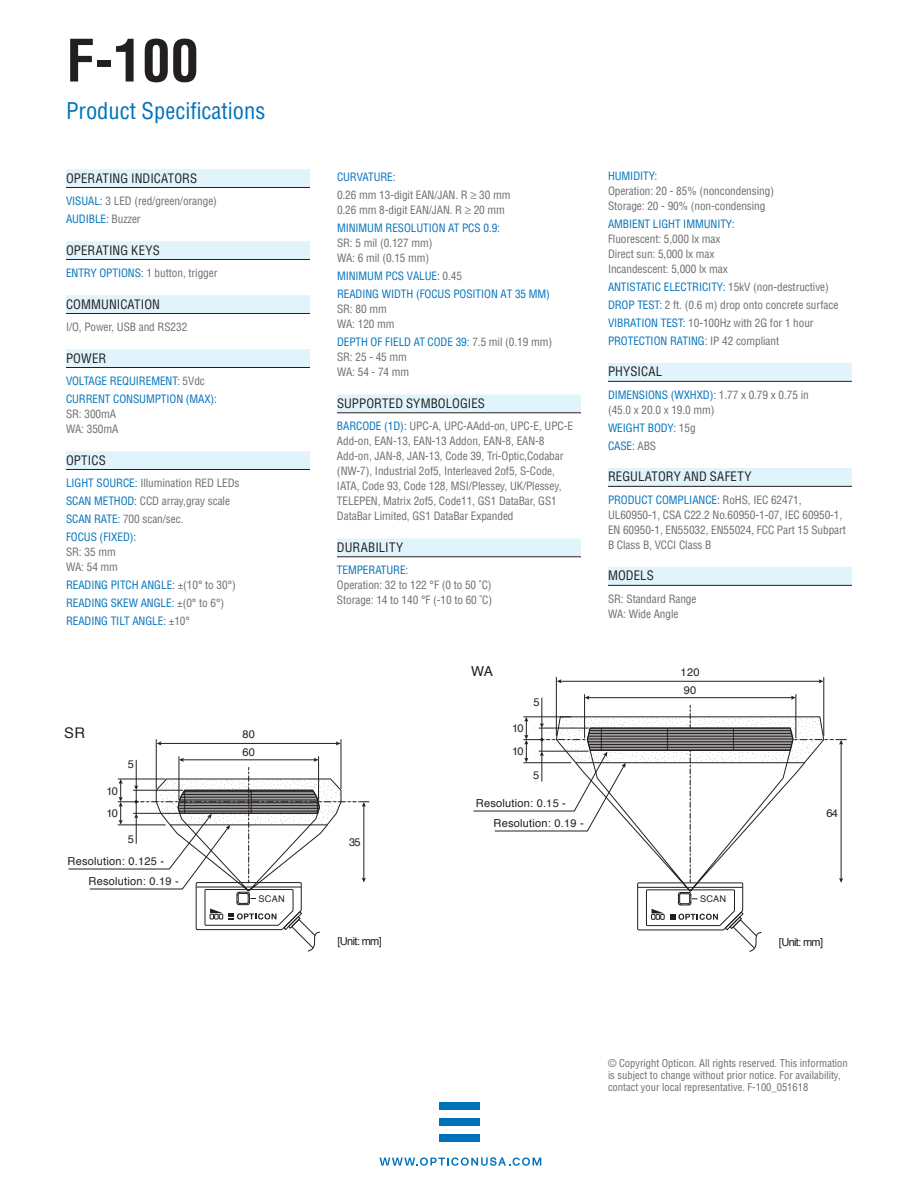
<style>
.page{position:relative;width:918px;height:1188px;background:#fff}
.page>*{position:absolute;margin:0;border:0;box-sizing:border-box;transform-origin:0 0}
.t1{font:700 condensed 57px "Helvetica";color:#231f20}
.t2{font:condensed 22.5px "Helvetica";color:#0072bc}
.t3{font:14.7px "Helvetica";color:#231f20}
.t4{font:13.8px "Helvetica";color:#231f20}
.Specs_subhead{font:condensed 12.75px "Helvetica";letter-spacing:.005em;color:#231f20}
.Specs{font:condensed 11.25px/15px "Helvetica";letter-spacing:-.005em;color:#6c6d70}
.Specs-2{font:condensed 11.25px/15px "Helvetica";letter-spacing:-.005em;color:#0072bc}
.Specs_subhead-2{font:condensed 11.25px/15px "Helvetica";letter-spacing:-.005em;color:#6c6d70}
.Specs_no_space_after{font:condensed 11.25px/15px "Helvetica";letter-spacing:-.005em;color:#6c6d70}
.Specs_subhead-3{font:condensed 11.25px/18px "Helvetica";letter-spacing:-.005em;color:#0072bc}
.Specs_no_space_after-2{font:condensed 11.25px "Helvetica";letter-spacing:-.005em;color:#0072bc}
.t5{font:10.95px/20.1px "Helvetica";letter-spacing:.02em;color:#231f20}
.Product_number{font:condensed 10.5px/12px "Helvetica";color:#6c6d70}
.t6{font:9.15px "Helvetica";letter-spacing:.02em;color:#231f20}
.s1{color:#0072bc}
.s2{color:#6c6d70}
</style>
<div class="page">
<hr style="left:179px;top:757px;width:1px;height:43px;background:#231f20">
<hr style="left:156px;top:740px;width:1px;height:48px;background:#231f20">
<hr style="left:341px;top:740px;width:1px;height:48px;background:#231f20">
<hr style="left:318px;top:757px;width:1px;height:43px;background:#231f20">
<hr style="left:160px;top:743px;width:177px;height:1px;background:#231f20">
<svg style="left:336px;top:741px;width:5px;height:4px"></svg>
<svg style="left:68px;top:758px;width:301px;height:194px"></svg>
<hr style="left:584px;top:695px;width:1px;height:43px;background:#231f20">
<hr style="left:556px;top:678px;width:1px;height:57px;background:#231f20">
<hr style="left:824px;top:678px;width:1px;height:57px;background:#231f20">
<hr style="left:796px;top:695px;width:1px;height:43px;background:#231f20">
<hr style="left:560px;top:681px;width:260px;height:1px;background:#231f20">
<svg style="left:557px;top:679px;width:5px;height:4px"></svg>
<svg style="left:819px;top:679px;width:5px;height:4px"></svg>
<svg style="left:473px;top:696px;width:373px;height:256px"></svg>
<div style="left:439px;top:1102px;width:41px;height:8px;background:#0072bc"></div>
<div style="left:439px;top:1118px;width:41px;height:8px;background:#0072bc"></div>
<div style="left:439px;top:1134px;width:41px;height:8px;background:#0072bc"></div>
<svg style="left:380px;top:1157px;width:161px;height:9px"></svg>
<div style="left:66px;top:169px;width:244px;height:18px;background:#e1f4fc"></div>
<hr style="left:66px;top:187px;width:244px;height:1px;background:#231f20">
<div style="left:66px;top:241px;width:244px;height:18px;background:#e1f4fc"></div>
<hr style="left:66px;top:259px;width:244px;height:1px;background:#231f20">
<div style="left:66px;top:295px;width:244px;height:18px;background:#e1f4fc"></div>
<hr style="left:66px;top:313px;width:244px;height:1px;background:#231f20">
<div style="left:66px;top:349px;width:244px;height:18px;background:#e1f4fc"></div>
<hr style="left:66px;top:367px;width:244px;height:1px;background:#231f20">
<div style="left:66px;top:451px;width:244px;height:18px;background:#e1f4fc"></div>
<hr style="left:66px;top:469px;width:244px;height:1px;background:#231f20">
<div style="left:337px;top:394px;width:244px;height:18px;background:#e1f4fc"></div>
<hr style="left:337px;top:412px;width:244px;height:1px;background:#231f20">
<div style="left:337px;top:538px;width:244px;height:18px;background:#e1f4fc"></div>
<hr style="left:337px;top:556px;width:244px;height:1px;background:#231f20">
<div style="left:608px;top:363px;width:244px;height:18px;background:#e1f4fc"></div>
<hr style="left:608px;top:381px;width:244px;height:1px;background:#231f20">
<div style="left:608px;top:468px;width:244px;height:18px;background:#e1f4fc"></div>
<hr style="left:608px;top:486px;width:244px;height:1px;background:#231f20">
<div style="left:608px;top:567px;width:244px;height:18px;background:#e1f4fc"></div>
<hr style="left:608px;top:585px;width:244px;height:1px;background:#231f20">
<h1 class="t1" style="left:66px;top:25px;width:134px">F-100</h1>
<h2 class="t2" style="left:66px;top:97px;width:201px">Product Specifications</h2>
<p class="Specs_subhead" style="left:66px;top:170px;width:133px">OPERATING INDICATORS</p>
<p class="Specs" style="left:66px;top:193px;width:153px"><span class="s1">VISUAL:</span> 3 LED (red/green/orange)</p>
<p class="Specs-2" style="left:66px;top:211px;width:76px">AUDIBLE: <span class="s2">Buzzer</span></p>
<p class="Specs_subhead" style="left:66px;top:242px;width:95px">OPERATING KEYS</p>
<p class="Specs" style="left:66px;top:265px;width:153px"><span class="s1">ENTRY OPTIONS:</span> 1 button, trigger</p>
<p class="Specs_subhead" style="left:66px;top:296px;width:96px">COMMUNICATION</p>
<p class="Specs" style="left:66px;top:319px;width:123px">I/O, Power, USB and RS232</p>
<p class="Specs_subhead" style="left:66px;top:350px;width:42px">POWER</p>
<p class="Specs-2" style="left:66px;top:373px;width:140px">VOLTAGE REQUIREMENT: <span class="s2">5Vdc</span></p>
<p class="Specs-2" style="left:66px;top:391px;width:153px">CURRENT CONSUMPTION (MAX):<br><span class="s2">SR: 300mA<br>WA: 350mA</span></p>
<p class="Specs_subhead" style="left:66px;top:452px;width:41px">OPTICS</p>
<p class="Specs" style="left:66px;top:475px;width:175px"><span class="s1">LIGHT SOURCE:</span> Illumination RED LEDs</p>
<p class="Specs" style="left:66px;top:493px;width:166px"><span class="s1">SCAN METHOD:</span> CCD array,gray scale</p>
<p class="Specs" style="left:66px;top:511px;width:119px"><span class="s1">SCAN RATE:</span> 700 scan/sec.</p>
<p class="Specs" style="left:66px;top:529px;width:72px"><span class="s1">FOCUS (FIXED):<br></span>SR: 35 mm<br>WA: 54 mm</p>
<p class="Specs-2" style="left:66px;top:577px;width:171px">READING PITCH ANGLE: <span class="s2">±(10° to 30°)</span></p>
<p class="Specs-2" style="left:66px;top:595px;width:160px">READING SKEW ANGLE: <span class="s2">±(0° to 6°)</span></p>
<p class="Specs-2" style="left:66px;top:613px;width:125px">READING TILT ANGLE: <span class="s2">±10°</span></p>
<p class="t3" style="left:64px;top:721px;width:22px">SR</p>
<p class="t5" style="left:242px;top:724px;width:14px">80</p>
<p class="t5" style="left:128px;top:754px;width:8px">5</p>
<p class="t5" style="left:242px;top:742px;width:14px">60</p>
<p class="t5" style="left:106px;top:780px;width:13px;line-height:22.2px">10<br>10</p>
<p class="t5" style="left:128px;top:830px;width:8px">5</p>
<p class="t5" style="left:89px;top:851px;width:92px;text-indent:-21px">Resolution: 0.125 -<br>Resolution: 0.19 -</p>
<p class="t6" style="left:259px;top:892px;width:28px">SCAN</p>
<p class="Specs_subhead-2" style="left:337px;top:168px;width:175px;line-height:17.7px"><span class="s1">CURVATURE:<br></span>0.26 mm 13-digit EAN/JAN. R ≥ 30 mm</p>
<p class="Specs_subhead-2" style="left:337px;top:201px;width:170px;line-height:18.3px">0.26 mm 8-digit EAN/JAN. R ≥ 20 mm<br><span class="s1">MINIMUM RESOLUTION AT PCS 0.9:</span></p>
<p class="Specs_subhead-2" style="left:337px;top:236px;width:97px">SR: 5 mil (0.127 mm)<br>WA: 6 mil (0.15 mm)</p>
<p class="Specs_subhead-3" style="left:337px;top:267px;width:215px">MINIMUM PCS VALUE: <span class="s2">0.45<br></span>READING WIDTH (FOCUS POSITION AT 35 MM)</p>
<p class="Specs_subhead-2" style="left:337px;top:302px;width:59px">SR: 80 mm<br>WA: 120 mm</p>
<p class="Specs_subhead-2" style="left:337px;top:335px;width:217px"><span class="s1">DEPTH OF FIELD AT CODE 39:</span> 7.5 mil (0.19 mm)<br>SR: 25 - 45 mm<br>WA: 54 - 74 mm</p>
<p class="Specs_subhead" style="left:337px;top:395px;width:149px">SUPPORTED SYMBOLOGIES</p>
<p class="Specs" style="left:337px;top:419px;width:238px"><span class="s1">BARCODE (1D):</span> UPC-A, UPC-AAdd-on, UPC-E, UPC-E Add-on, EAN-13, EAN-13 Addon, EAN-8, EAN-8<br>Add-on, JAN-8, JAN-13, Code 39, Tri-Optic,Codabar (NW-7), Industrial 2of5, Interleaved 2of5, S-Code, IATA, Code 93, Code 128, MSI/Plessey, UK/Plessey, TELEPEN, Matrix 2of5, Code11, GS1 DataBar, GS1<br>DataBar Limited, GS1 DataBar Expanded</p>
<p class="Specs_subhead" style="left:337px;top:539px;width:68px">DURABILITY</p>
<p class="Specs" style="left:337px;top:563px;width:157px"><span class="s1">TEMPERATURE:<br></span>Operation: 32 to 122 °F (0 to 50 ˚C)<br>Storage: 14 to 140 °F (-10 to 60 ˚C)</p>
<p class="Specs_no_space_after" style="left:608px;top:168px;width:168px"><span class="s1">HUMIDITY:<br></span>Operation: 20 - 85% (noncondensing)<br>Storage: 20 - 90% (non-condensing</p>
<p class="Specs_no_space_after-2" style="left:608px;top:217px;width:128px">AMBIENT LIGHT IMMUNITY:</p>
<p class="Specs" style="left:608px;top:231px;width:121px">Fluorescent: 5,000 lx max<br>Direct sun: 5,000 lx max<br>Incandescent: 5,000 lx max</p>
<p class="Specs-2" style="left:608px;top:279px;width:222px">ANTISTATIC ELECTRICITY: <span class="s2">15kV (non-destructive)</span></p>
<p class="Specs" style="left:608px;top:297px;width:232px"><span class="s1">DROP TEST:</span> 2 ft. (0.6 m) drop onto concrete surface</p>
<p class="Specs" style="left:608px;top:315px;width:207px"><span class="s1">VIBRATION TEST:</span> 10-100Hz with 2G for 1 hour</p>
<p class="Specs-2" style="left:608px;top:333px;width:173px">PROTECTION RATING: <span class="s2">IP 42 compliant</span></p>
<p class="Specs_subhead" style="left:608px;top:364px;width:56px">PHYSICAL</p>
<p class="Specs" style="left:608px;top:387px;width:202px"><span class="s1">DIMENSIONS (WXHXD):</span> 1.77 x 0.79 x 0.75 in (45.0 x 20.0 x 19.0 mm)</p>
<p class="Specs-2" style="left:608px;top:420px;width:89px">WEIGHT BODY: <span class="s2">15g</span></p>
<p class="Specs-2" style="left:608px;top:438px;width:50px">CASE: <span class="s2">ABS</span></p>
<p class="Specs_subhead" style="left:608px;top:469px;width:145px">REGULATORY AND SAFETY</p>
<p class="Specs" style="left:608px;top:492px;width:240px"><span class="s1">PRODUCT COMPLIANCE:</span> RoHS, IEC 62471, UL60950-1, CSA C22.2 No.60950-1-07, IEC 60950-1, EN 60950-1, EN55032, EN55024, FCC Part 15 Subpart B Class B, VCCI Class B</p>
<p class="Specs_subhead" style="left:608px;top:568px;width:47px">MODELS</p>
<p class="Specs" style="left:608px;top:591px;width:90px">SR: Standard Range<br>WA: Wide Angle</p>
<p class="t4" style="left:471px;top:660px;width:23px">WA</p>
<p class="t5" style="left:681px;top:662px;width:20px">120</p>
<p class="t5" style="left:534px;top:692px;width:8px">5</p>
<p class="t5" style="left:684px;top:680px;width:14px">90</p>
<p class="t5" style="left:349px;top:832px;width:13px">35</p>
<p class="t5" style="left:338px;top:932px;width:46px">[Unit: mm]</p>
<p class="t5" style="left:512px;top:718px;width:13px;line-height:22.2px">10<br>10</p>
<p class="t5" style="left:533px;top:765px;width:8px">5</p>
<p class="t5" style="left:494px;top:793px;width:92px;text-indent:-18px">Resolution: 0.15 -<br>Resolution: 0.19 -</p>
<p class="t6" style="left:700px;top:892px;width:28px">SCAN</p>
<p class="t5" style="left:826px;top:803px;width:13px">64</p>
<p class="t5" style="left:779px;top:932px;width:46px">[Unit: mm]</p>
<p class="Product_number" style="left:608px;top:1057px;width:241px">© Copyright Opticon. All rights reserved. This information is subject to change without prior notice. For availability, contact your local representative. F-100_051618</p>
</div>
